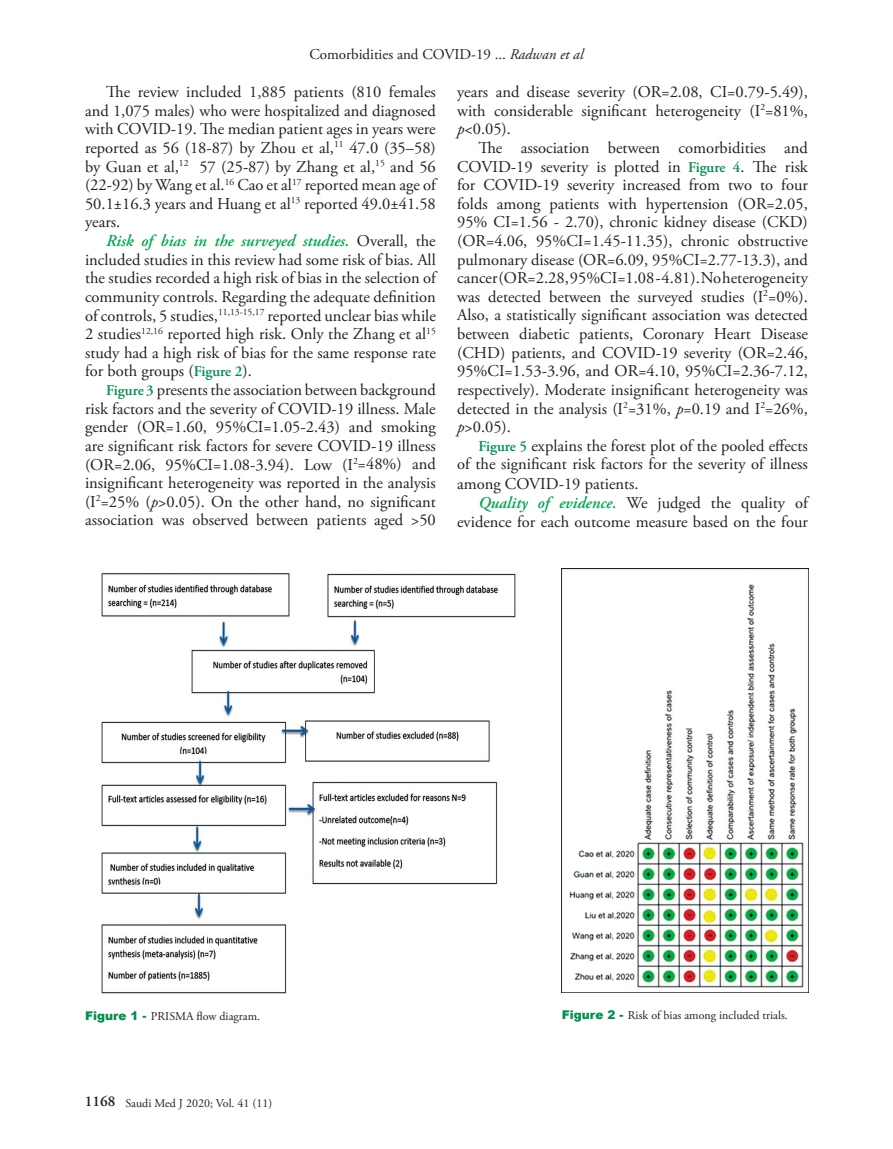
<style>
.page{position:relative;width:893px;height:1149px;background:#fff}
.page>*{position:absolute;margin:0;border:0;box-sizing:border-box;transform-origin:0 0}
.t1{font:16.5px/18.6px "Adobe Garamond Pro";color:#231f20;text-align:justify}
.t2{font:15px "Adobe Garamond Pro";color:#231f20}
.t3{font:600 15px "Adobe Garamond Pro";color:#231f20}
.t4{font:12px "Adobe Garamond Pro";color:#231f20}
.s1{font-style:italic}
.s2{font-weight:600;font-style:italic;color:#00a54f}
.s3{font-weight:600;font-size:15px;color:#008f4d}
.s4{font-family:"Arial";font-weight:900;color:#008f4d}
</style>
<div class="page">
<img style="left:101px;top:573px;width:415px;height:421px">
<img style="left:561px;top:568px;width:247px;height:424px">
<p class="t2" style="left:309px;top:45px;width:276px">Comorbidities and COVID-19 ... <span class="s1">Radwan et al</span></p>
<p class="t1" style="left:85px;top:83px;width:352px;text-indent:21px">The review included 1,885 patients (810 females and 1,075 males) who were hospitalized and diagnosed with COVID-19. The median patient ages in years were reported as 56 (18-87) by Zhou et al,<sup>11</sup> 47.0 (35–58) by Guan et al,<sup>12</sup> 57 (25-87) by Zhang et al,<sup>15</sup> and 56 (22-92) by Wang et al.<sup>16</sup> Cao et al<sup>17</sup> reported mean age of 50.1±16.3 years and Huang et al<sup>13</sup> reported 49.0±41.58 years.</p>
<p class="t1" style="left:85px;top:232px;width:352px;text-indent:21px"><span class="s2">Risk of bias in the surveyed studies.</span> Overall, the included studies in this review had some risk of bias. All the studies recorded a high risk of bias in the selection of community controls. Regarding the adequate definition of controls, 5 studies,<sup>11,13-15,17</sup> reported unclear bias while 2 studies<sup>12,16</sup> reported high risk. Only the Zhang et al<sup>15 </sup>study had a high risk of bias for the same response rate for both groups (<span class="s3">Figure 2</span>).</p>
<p class="t1" style="left:85px;top:381px;width:352px;text-indent:21px"><span class="s3">Figure 3</span> presents the association between background risk factors and the severity of COVID-19 illness. Male gender (OR=1.60, 95%CI=1.05-2.43) and smoking are significant risk factors for severe COVID-19 illness (OR=2.06, 95%CI=1.08-3.94). Low (I<sup>2</sup>=48%) and insignificant heterogeneity was reported in the analysis (I<sup>2</sup>=25% (<span class="s1">p</span>&gt;0.05). On the other hand, no significant association was observed between patients aged &gt;50</p>
<p class="t1" style="left:457px;top:83px;width:352px">years and disease severity (OR=2.08, CI=0.79-5.49), with considerable significant heterogeneity (I<sup>2</sup>=81%, <span class="s1">p</span>&lt;0.05).</p>
<p class="t1" style="left:457px;top:139px;width:352px;text-indent:21px">The association between comorbidities and COVID-19 severity is plotted in <span class="s3">Figure 4</span>. The risk for COVID-19 severity increased from two to four folds among patients with hypertension (OR=2.05, 95% CI=1.56 - 2.70), chronic kidney disease (CKD) (OR=4.06, 95%CI=1.45-11.35), chronic obstructive pulmonary disease (OR=6.09, 95%CI=2.77-13.3), and cancer (OR=2.28, 95%CI=1.08 - 4.81). No heterogeneity was detected between the surveyed studies (I<sup>2</sup>=0%).<br>Also, a statistically significant association was detected between diabetic patients, Coronary Heart Disease (CHD) patients, and COVID-19 severity (OR=2.46, 95%CI=1.53-3.96, and OR=4.10, 95%CI=2.36-7.12, respectively). Moderate insignificant heterogeneity was detected in the analysis (I<sup>2</sup>=31%, <span class="s1">p</span>=0.19 and I<sup>2</sup>=26%, <span class="s1">p</span>&gt;0.05).</p>
<p class="t1" style="left:457px;top:436px;width:352px;text-indent:21px"><span class="s3">Figure 5</span> explains the forest plot of the pooled effects of the significant risk factors for the severity of illness among COVID-19 patients.</p>
<p class="t1" style="left:457px;top:493px;width:352px;line-height:19.4px;text-align:right"><span class="s2">Quality of evidence.</span> We judged the quality of evidence for each outcome measure based on the four</p>
<p class="t4" style="left:85px;top:1008px;width:177px"><span class="s4">Figure 1 -</span> PRISMA flow diagram.</p>
<p class="t4" style="left:562px;top:1007px;width:227px"><span class="s4">Figure 2 -</span> Risk of bias among included trials.</p>
<p class="t3" style="left:85px;top:1092px;width:32px">1168</p>
<p class="t4" style="left:126px;top:1095px;width:148px">Saudi Med J 2020; Vol. 41 (11)</p>
</div>
